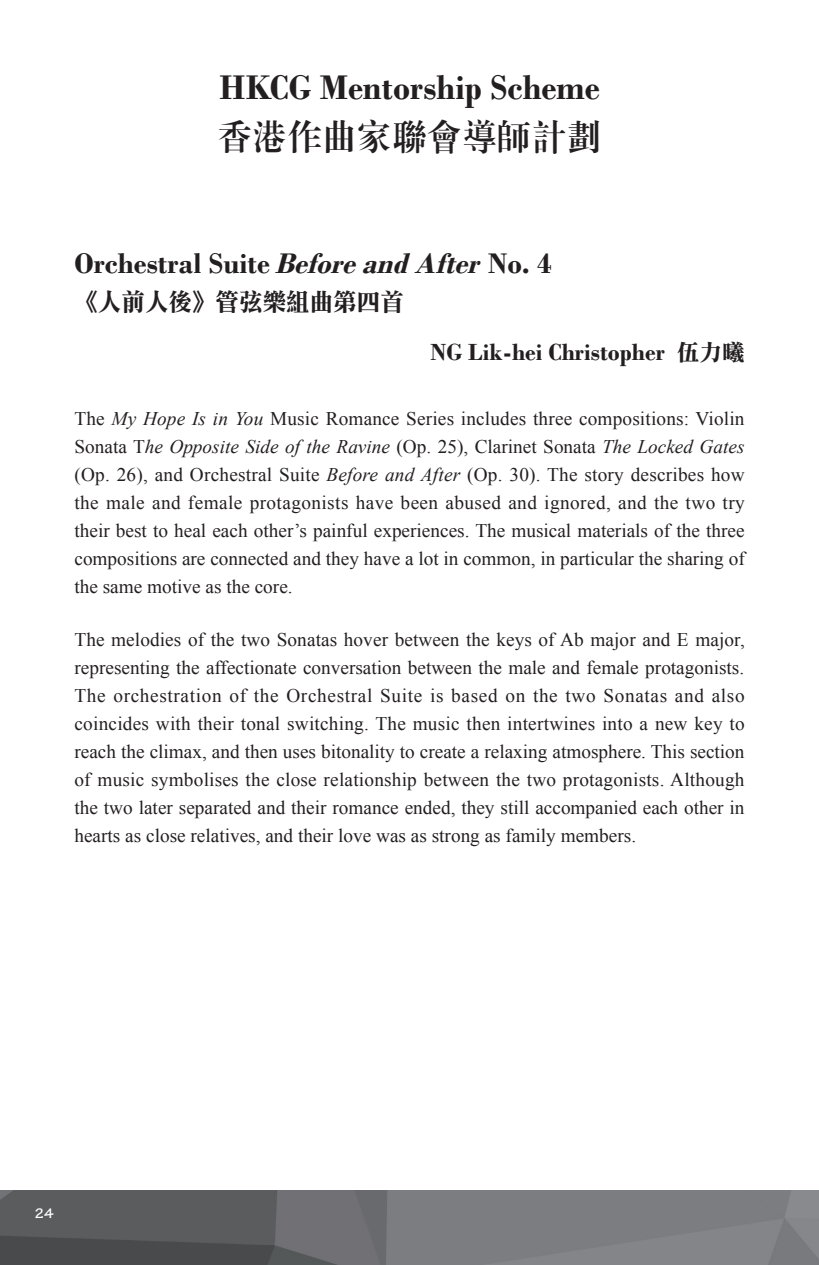
<style>
.page{position:relative;width:819px;height:1265px;background:#fff}
.page>*{position:absolute;margin:0;border:0;box-sizing:border-box;transform-origin:0 0}
.t1{font:700 35.88px "Bodoni";color:#231f20}
.t2{font:35px "FZXBSB B51 0";letter-spacing:.05em;color:#231f20;scale:.95 1}
.t3{font:700 29.75px "Bodoni";color:#231f20}
.t4{font:700 24.5px "Bodoni";color:#231f20}
.t5{font:24.5px "DF Li Song W7 WIN BF";color:#231f20;scale:.96 1}
.t6{font:19.25px/28px "Times New Roman";color:#231f20;text-align:justify}
.t7{font:700 14.88px "Tekton Pro";color:#fff}
.s1{font-style:italic}
.s2{font-family:"DF Li Song W7 WIN BF";font-weight:400;font-size:22.75px}
</style>
<div class="page">
<img style="left:0;top:1190px;width:819px;height:75px">
<h1 class="t1" style="left:219px;top:66px;width:382px">HKCG Mentorship Scheme</h1>
<h2 class="t2" style="left:218px;top:116px;width:404px">香港作曲家聯會導師計劃</h2>
<h3 class="t3" style="left:74px;top:245px;width:479px">Orchestral Suite <span class="s1">BeforeandAfter</span> No. 4</h3>
<p class="t5" style="left:74px;top:290px;width:345px">《人前人後》管弦樂組曲第四首</p>
<p class="t4" style="left:430px;top:338px;width:315px">NG Lik-hei Christopher <span class="s2">伍力曦</span></p>
<p class="t6" style="left:74px;top:404px;width:672px">The <span class="s1">My Hope Is in You</span> Music Romance Series includes three compositions: Violin Sonata T<span class="s1">he Opposite Side of the Ravine</span> (Op. 25), Clarinet Sonata <span class="s1">The Locked Gates </span>(Op. 26), and Orchestral Suite <span class="s1">Before and After</span> (Op. 30). The story describes how the male and female protagonists have been abused and ignored, and the two try their best to heal each other’s painful experiences. The musical materials of the three compositions are connected and they have a lot in common, in particular the sharing of the same motive as the core.</p>
<p class="t6" style="left:74px;top:625px;width:671px">The melodies of the two Sonatas hover between the keys of Ab major and E major, representing the affectionate conversation between the male and female protagonists.<br>The orchestration of the Orchestral Suite is based on the two Sonatas and also coincides with their tonal switching. The music then intertwines into a new key to reach the climax, and then uses bitonality to create a relaxing atmosphere. This section of music symbolises the close relationship between the two protagonists. Although the two later separated and their romance ended, they still accompanied each other in hearts as close relatives, and their love was as strong as family members.</p>
<p class="t7" style="left:34px;top:1204px;width:21px">24</p>
</div>
